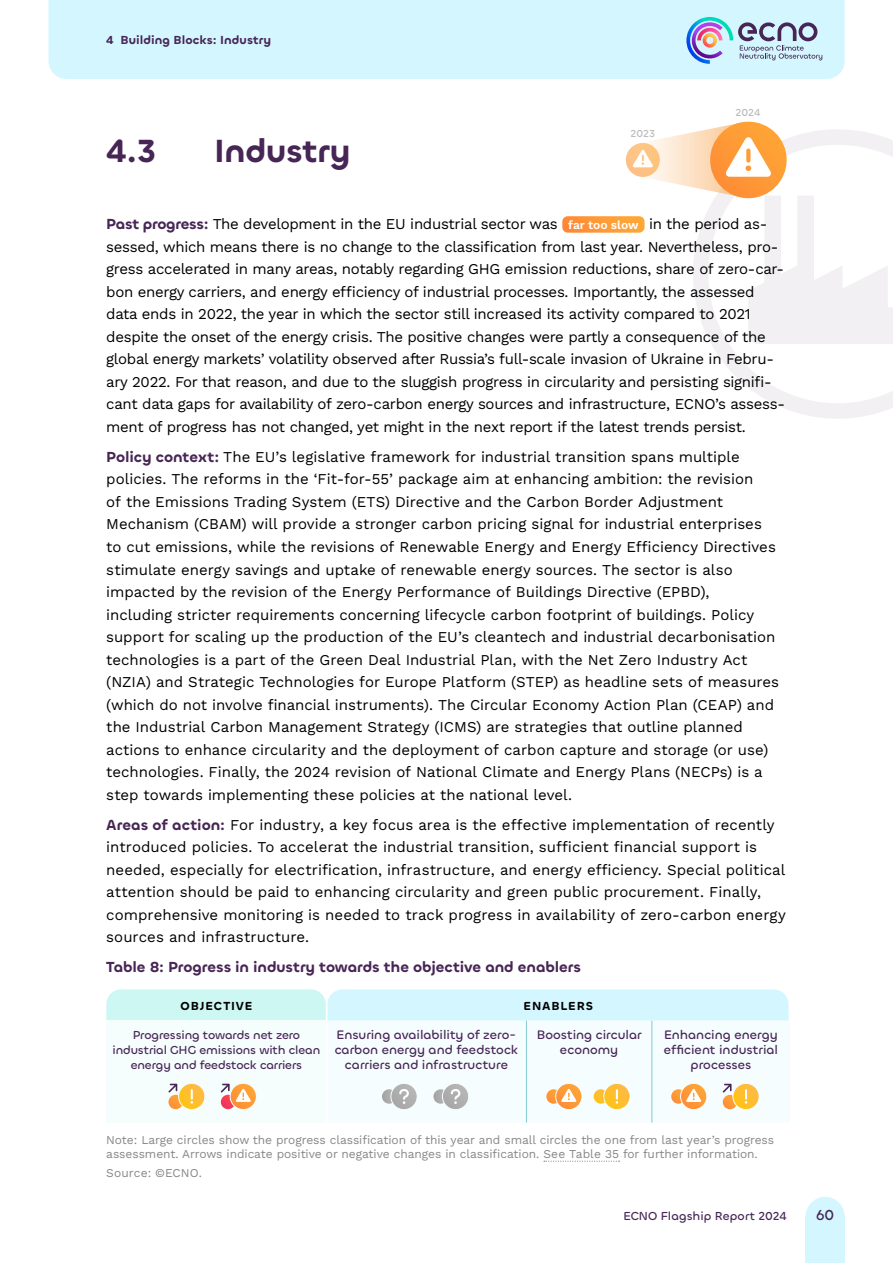
<style>
.page{position:relative;width:893px;height:1263px;background:#fff}
.page>*{position:absolute;margin:0;border:0;box-sizing:border-box;transform-origin:0 0}
.t1{font:600 33px "Chillax";letter-spacing:-.005em;color:#472656}
.Bodytext{font:15px/22.5px "Work Sans";letter-spacing:-.005em;color:#000}
.t2{font:600 15px "Chillax";letter-spacing:-.005em;color:#472656}
.t3{font:500 15px "Chillax";color:#472656}
.Table_Content{font:500 12.75px/15px "Chillax";color:#472656;text-align:center}
.Anmerkung{font:12px/14.4px "Work Sans";letter-spacing:-.005em;color:#878787}
.Table_Content-2{font:500 12px/15px "Chillax";letter-spacing:-.01em;color:#472656;text-align:center}
.t4{font:600 12px "Chillax";letter-spacing:.01em;color:#472656}
.Table_Content-3{font:600 12px "Chillax";letter-spacing:.08em;color:#000}
.Bodytext-2{font:600 12px "Work Sans";color:#fff}
.Table_Content-4{font:500 10.5px "Chillax";letter-spacing:.005em;color:#bbb}
.s1{font-family:"Chillax";font-weight:600;color:#472656}
</style>
<div class="page">
<svg style="left:712px;top:344px;width:181px;height:75px"></svg>
<div style="left:48px;top:0;width:797px;height:79px;background:#d4f7ff"></div>
<div style="left:806px;top:1216px;width:39px;height:47px;background:#d4f6ff"></div>
<div style="left:806px;top:1197px;width:39px;height:39px;background:#d4f6ff;border-radius:50%"></div>
<svg style="left:686px;top:17px;width:136px;height:47px;background:#b1c5dc"></svg>
<svg style="left:106px;top:989px;width:683px;height:31px;background:#d2f7fb"></svg>
<svg style="left:544px;top:1160px;width:76px;height:2px"></svg>
<div style="left:106px;top:1020px;width:221px;height:102px;background:#f5fdfd"></div>
<div style="left:327px;top:1020px;width:462px;height:102px;background:#f6fdff"></div>
<hr style="left:326px;top:1020px;width:1px;height:102px;background:#fff">
<hr style="left:526px;top:1020px;width:1px;height:102px;background:#82ccd1">
<hr style="left:652px;top:1020px;width:1px;height:102px;background:#82ccd1">
<svg style="left:562px;top:123px;width:331px;height:221px"></svg>
<svg style="left:433px;top:1089px;width:15px;height:15px"></svg>
<svg style="left:442px;top:1083px;width:27px;height:26px"></svg>
<svg style="left:451px;top:1089px;width:9px;height:15px"></svg>
<div style="left:442px;top:1083px;width:27px;height:27px;border:1px solid #f4fdff;border-radius:50%"></div>
<svg style="left:382px;top:1089px;width:14px;height:15px"></svg>
<svg style="left:391px;top:1083px;width:26px;height:26px"></svg>
<svg style="left:399px;top:1089px;width:10px;height:15px"></svg>
<div style="left:391px;top:1083px;width:27px;height:27px;border:1px solid #f4fdff;border-radius:50%"></div>
<svg style="left:546px;top:1089px;width:15px;height:15px"></svg>
<svg style="left:556px;top:1083px;width:26px;height:26px"></svg>
<svg style="left:561px;top:1089px;width:15px;height:13px"></svg>
<div style="left:555px;top:1083px;width:27px;height:27px;border:1px solid #f4fdff;border-radius:50%"></div>
<svg style="left:671px;top:1089px;width:15px;height:15px"></svg>
<svg style="left:681px;top:1083px;width:26px;height:26px"></svg>
<svg style="left:686px;top:1089px;width:15px;height:13px"></svg>
<div style="left:680px;top:1083px;width:27px;height:27px;border:1px solid #f4fdff;border-radius:50%"></div>
<svg style="left:594px;top:1089px;width:14px;height:15px"></svg>
<svg style="left:604px;top:1083px;width:26px;height:26px"></svg>
<div style="left:603px;top:1083px;width:27px;height:27px;border:1px solid #f4fdff;border-radius:50%"></div>
<svg style="left:616px;top:1089px;width:2px;height:15px"></svg>
<div style="left:723px;top:1095px;width:14px;height:14px;background:#fe9936;border-radius:7px"></div>
<svg style="left:733px;top:1083px;width:26px;height:26px"></svg>
<div style="left:732px;top:1083px;width:27px;height:27px;border:1px solid #f4fdff;border-radius:50%"></div>
<svg style="left:745px;top:1089px;width:2px;height:15px"></svg>
<svg style="left:723px;top:1084px;width:9px;height:8px"></svg>
<svg style="left:168px;top:1095px;width:15px;height:14px"></svg>
<svg style="left:179px;top:1083px;width:26px;height:26px"></svg>
<div style="left:178px;top:1083px;width:27px;height:27px;border:1px solid #f4fdff;border-radius:50%"></div>
<svg style="left:190px;top:1089px;width:3px;height:15px"></svg>
<svg style="left:168px;top:1084px;width:9px;height:8px"></svg>
<svg style="left:221px;top:1095px;width:14px;height:14px"></svg>
<svg style="left:230px;top:1083px;width:26px;height:26px"></svg>
<svg style="left:236px;top:1089px;width:15px;height:13px"></svg>
<div style="left:230px;top:1083px;width:27px;height:27px;border:1px solid #f4fdff;border-radius:50%"></div>
<svg style="left:221px;top:1084px;width:9px;height:8px"></svg>
<p class="t4" style="left:106px;top:33px;width:166px">4 Building Blocks: Industry</p>
<h2 class="t1" style="left:106px;top:130px;width:51px">4.3</h2>
<h2 class="t1" style="left:214px;top:130px;width:138px">Industry</h2>
<p class="Table_Content-4" style="left:630px;top:127px;width:26px">2023</p>
<p class="Table_Content-4" style="left:735px;top:106px;width:26px">2024</p>
<p class="Bodytext" style="left:106px;top:212px;width:680px;text-indent:543px">in the period as&shy;sessed, which means there is no change to the classification from last year. Nevertheless, pro&shy;gress accelerated in many areas, notably regarding GHG emission reductions, share of zero-car&shy;bon energy carriers, and energy efficiency of industrial processes. Importantly, the assessed data ends in 2022, the year in which the sector still increased its activity compared to 2021 despite the onset of the energy crisis. The positive changes were partly a consequence of the global energy markets’ volatility observed after Russia’s full-scale invasion of Ukraine in Febru&shy;ary 2022. For that reason, and due to the sluggish progress in circularity and persisting signifi&shy;cant data gaps for availability of zero-carbon energy sources and infrastructure, ECNO’s assess&shy;ment of progress has not changed, yet might in the next report if the latest trends persist.</p>
<p class="Bodytext" style="left:106px;top:445px;width:674px"><span class="s1">Policy context:</span> The EU’s legislative framework for industrial transition spans multiple policies. The reforms in the ‘Fit-for-55’ package aim at enhancing ambition: the revision<br>of the Emissions Trading System (ETS) Directive and the Carbon Border Adjustment Mechanism (CBAM) will provide a stronger carbon pricing signal for industrial enterprises to cut emissions, while the revisions of Renewable Energy and Energy Efficiency Directives stimulate energy savings and uptake of renewable energy sources. The sector is also impacted by the revision of the Energy Performance of Buildings Directive (EPBD), including stricter requirements concerning lifecycle carbon footprint of buildings. Policy support for scaling up the production of the EU’s cleantech and industrial decarbonisation technologies is a part of the Green Deal Industrial Plan, with the Net Zero Industry Act (NZIA) and Strategic Technologies for Europe Platform (STEP) as headline sets of measures (which do not involve financial instruments). The Circular Economy Action Plan (CEAP) and the Industrial Carbon Management Strategy (ICMS) are strategies that outline planned actions to enhance circularity and the deployment of carbon capture and storage (or use) technologies. Finally, the 2024 revision of National Climate and Energy Plans (NECPs) is a step towards implementing these policies at the national level.</p>
<p class="Bodytext" style="left:106px;top:812px;width:681px"><span class="s1">Areas of action:</span> For industry, a key focus area is the effective implementation of recently introduced policies. To accelerat the industrial transition, sufficient financial support is needed, especially for electrification, infrastructure, and energy efficiency. Special political attention should be paid to enhancing circularity and green public procurement. Finally, comprehensive monitoring is needed to track progress in availability of zero-carbon energy sources and infrastructure.</p>
<p class="t2" style="left:106px;top:957px;width:476px">Table 8: Progress in industry towards the objective and enablers</p>
<p class="Table_Content-3" style="left:181px;top:998px;width:73px">OBJECTIVE</p>
<p class="Table_Content-3" style="left:524px;top:998px;width:71px">ENABLERS</p>
<p class="Table_Content-2" style="left:113px;top:1027px;width:209px">Progressing towards net zero industrial GHG emissions with clean energy and feedstock carriers</p>
<p class="Table_Content" style="left:335px;top:1027px;width:185px">Ensuring availability of zero&shy;carbon energy and feedstock carriers and infrastructure</p>
<p class="Table_Content" style="left:537px;top:1027px;width:106px">Boosting circular economy</p>
<p class="Table_Content" style="left:664px;top:1027px;width:116px">Enhancing energy efficient industrial processes</p>
<p class="Bodytext" style="left:106px;top:212px;width:453px"><span class="s1">Past progress:</span> The development in the EU industrial sector was</p>
<p class="Bodytext-2" style="left:568px;top:215px;width:72px">far too slow</p>
<p class="Anmerkung" style="left:106px;top:1132px;width:669px">Note: Large circles show the progress classification of this year and small circles the one from last year’s progress assessment. Arrows indicate positive or negative changes in classification. See Table 35 for further information.</p>
<p class="Anmerkung" style="left:106px;top:1165px;width:97px">Source: ©ECNO.</p>
<p class="Table_Content-2" style="left:623px;top:1208px;width:165px">ECNO Flagship Report 2024</p>
<p class="t3" style="left:816px;top:1205px;width:20px">60</p>
</div>
